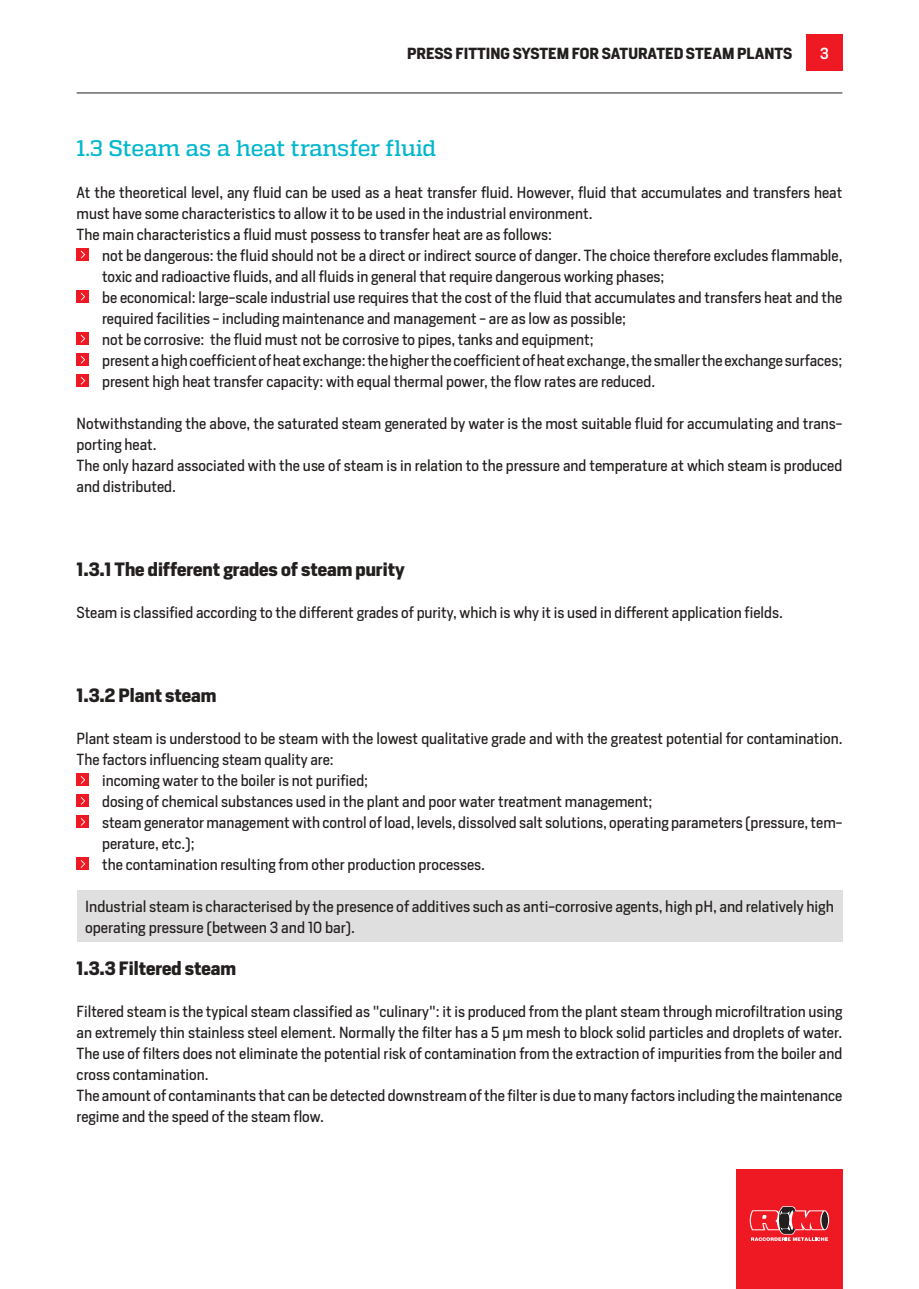
<style>
.page{position:relative;width:919px;height:1289px;background:#fff}
.page>*{position:absolute;margin:0;border:0;box-sizing:border-box;transform-origin:0 0}
.t1{font:500 22.5px "Quadon";letter-spacing:-.015em;color:#02b7cd}
.t2{font:700 18px "Heron Sans";color:#241f1f}
.t3{font:15px/21px "Heron Sans";color:#241f1f}
.t4{font:700 15px "Heron Sans";color:#241f1f}
.t5{font:500 15px "Heron Sans";color:#fff}
</style>
<div class="page">
<hr style="left:77px;top:93px;width:765px;height:1px;background:#241f1f">
<div style="left:806px;top:35px;width:36px;height:36px;background:#ef1923"></div>
<div style="left:736px;top:1169px;width:106px;height:119px;background:#ef1923"></div>
<svg style="left:749px;top:1206px;width:80px;height:34px"></svg>
<div style="left:77px;top:248px;width:12px;height:13px;background:#ef1923"></div>
<svg style="left:81px;top:251px;width:4px;height:7px"></svg>
<div style="left:77px;top:290px;width:12px;height:13px;background:#ef1923"></div>
<svg style="left:81px;top:293px;width:4px;height:7px"></svg>
<div style="left:77px;top:332px;width:12px;height:13px;background:#ef1923"></div>
<svg style="left:81px;top:335px;width:4px;height:7px"></svg>
<div style="left:77px;top:353px;width:12px;height:13px;background:#ef1923"></div>
<svg style="left:81px;top:356px;width:4px;height:7px"></svg>
<div style="left:77px;top:374px;width:12px;height:13px;background:#ef1923"></div>
<svg style="left:81px;top:377px;width:4px;height:7px"></svg>
<div style="left:77px;top:773px;width:12px;height:13px;background:#ef1923"></div>
<svg style="left:81px;top:776px;width:4px;height:7px"></svg>
<div style="left:77px;top:794px;width:12px;height:13px;background:#ef1923"></div>
<svg style="left:81px;top:797px;width:4px;height:7px"></svg>
<div style="left:77px;top:815px;width:12px;height:13px;background:#ef1923"></div>
<svg style="left:81px;top:818px;width:4px;height:7px"></svg>
<div style="left:77px;top:857px;width:12px;height:13px;background:#ef1923"></div>
<svg style="left:81px;top:860px;width:4px;height:7px"></svg>
<div style="left:77px;top:890px;width:765px;height:51px;background:#e0dfdf"></div>
<p class="t4" style="left:407px;top:43px;width:386px">PRESS FITTING SYSTEM FOR SATURATED STEAM PLANTS</p>
<p class="t5" style="left:820px;top:43px;width:10px">3</p>
<h1 class="t1" style="left:77px;top:135px;width:361px">1.3 Steam as a heat transfer fluid</h1>
<p class="t3" style="left:77px;top:182px;width:767px">At the theoretical level, any fluid can be used as a heat transfer fluid. However, fluid that accumulates and transfers heat must have some characteristics to allow it to be used in the industrial environment.<br>The main characteristics a fluid must possess to transfer heat are as follows:</p>
<p class="t3" style="left:102px;top:245px;width:742px">not be dangerous: the fluid should not be a direct or indirect source of danger. The choice therefore excludes flammable, toxic and radioactive fluids, and all fluids in general that require dangerous working phases;<br>be economical: large-scale industrial use requires that the cost of the fluid that accumulates and transfers heat and the required facilities - including maintenance and management - are as low as possible;<br>not be corrosive: the fluid must not be corrosive to pipes, tanks and equipment;<br>present a high coefficient of heat exchange: the higher the coefficient of heat exchange, the smaller the exchange surfaces; present high heat transfer capacity: with equal thermal power, the flow rates are reduced.</p>
<p class="t3" style="left:77px;top:413px;width:767px">Notwithstanding the above, the saturated steam generated by water is the most suitable fluid for accumulating and trans&shy;porting heat.<br>The only hazard associated with the use of steam is in relation to the pressure and temperature at which steam is produced and distributed.</p>
<p class="t2" style="left:77px;top:557px;width:329px">1.3.1 The different grades of steam purity</p>
<p class="t3" style="left:77px;top:602px;width:707px">Steam is classified according to the different grades of purity, which is why it is used in different application fields.</p>
<p class="t2" style="left:77px;top:683px;width:141px">1.3.2 Plant steam</p>
<p class="t3" style="left:77px;top:728px;width:767px">Plant steam is understood to be steam with the lowest qualitative grade and with the greatest potential for contamination.</p>
<p class="t3" style="left:77px;top:749px;width:259px">The factors influencing steam quality are:</p>
<p class="t3" style="left:102px;top:770px;width:267px">incoming water to the boiler is not purified;</p>
<p class="t3" style="left:102px;top:791px;width:551px">dosing of chemical substances used in the plant and poor water treatment management;</p>
<p class="t3" style="left:102px;top:812px;width:741px">steam generator management with control of load, levels, dissolved salt solutions, operating parameters (pressure, tem-</p>
<p class="t3" style="left:102px;top:833px;width:94px">perature, etc.);</p>
<p class="t3" style="left:102px;top:854px;width:384px">the contamination resulting from other production processes.</p>
<p class="t3" style="left:85px;top:896px;width:750px">Industrial steam is characterised by the presence of additives such as anti-corrosive agents, high pH, and relatively high operating pressure (between 3 and 10 bar).</p>
<p class="t2" style="left:77px;top:956px;width:161px">1.3.3 Filtered steam</p>
<p class="t3" style="left:77px;top:1001px;width:767px">Filtered steam is the typical steam classified as "culinary": it is produced from the plant steam through microfiltration using an extremely thin stainless steel element. Normally the filter has a 5 μm mesh to block solid particles and droplets of water.<br>The use of filters does not eliminate the potential risk of contamination from the extraction of impurities from the boiler and cross contamination.<br>The amount of contaminants that can be detected downstream of the filter is due to many factors including the maintenance regime and the speed of the steam flow.</p>
</div>
